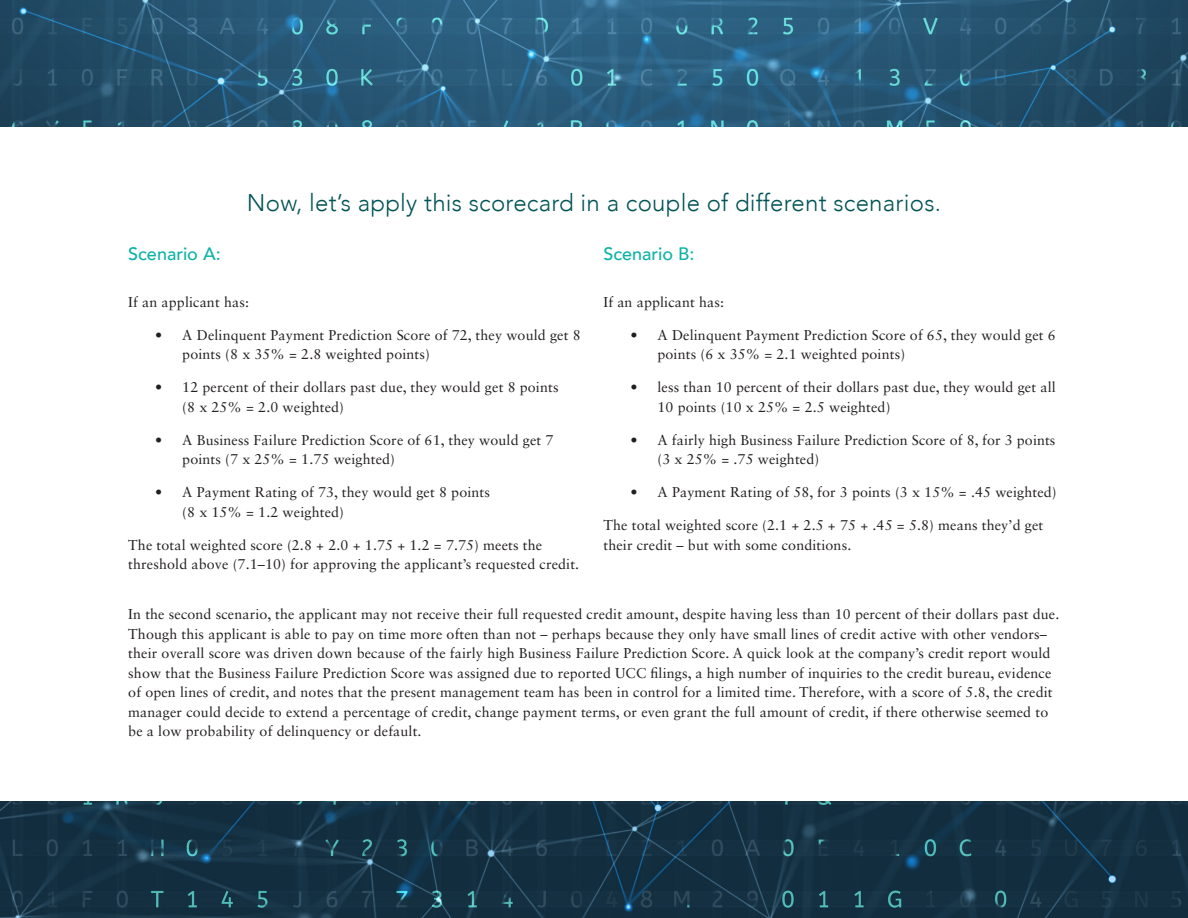
<style>
.page{position:relative;width:1188px;height:918px;background:#fff}
.page>*{position:absolute;margin:0;border:0;box-sizing:border-box;transform-origin:0 0}
.Cover_Subhead{font:300 24px "Avenir";letter-spacing:.01em;color:#005355}
.t1{font:500 18px "Avenir";color:#0db2a7}
.Cover_Subhead-2{font:14.25px/19.5px "Sabon LT Std";letter-spacing:.01em;color:#231f20}
</style>
<div class="page">
<img style="left:0;top:0;width:1188px;height:918px">
<div style="left:1px;top:127px;width:1187px;height:674px;background:#fff"></div>
<p class="Cover_Subhead" style="left:247px;top:188px;width:696px">Now, let’s apply this scorecard in a couple of different scenarios.</p>
<p class="t1" style="left:128px;top:238px;width:94px">Scenario A:</p>
<p class="Cover_Subhead-2" style="left:128px;top:292px;width:122px">If an applicant has:</p>
<p class="Cover_Subhead-2" style="left:182px;top:325px;width:400px;text-indent:-27px">• A Delinquent Payment Prediction Score of 72, they would get 8 points (8 x 35% = 2.8 weighted points)</p>
<p class="Cover_Subhead-2" style="left:182px;top:377px;width:378px;text-indent:-27px">• 12 percent of their dollars past due, they would get 8 points (8 x 25% = 2.0 weighted)</p>
<p class="Cover_Subhead-2" style="left:182px;top:430px;width:373px;text-indent:-27px">• A Business Failure Prediction Score of 61, they would get 7 points (7 x 25% = 1.75 weighted)</p>
<p class="Cover_Subhead-2" style="left:182px;top:482px;width:309px;text-indent:-27px">• A Payment Rating of 73, they would get 8 points (8 x 15% = 1.2 weighted)</p>
<p class="Cover_Subhead-2" style="left:128px;top:535px;width:452px">The total weighted score (2.8 + 2.0 + 1.75 + 1.2 = 7.75) meets the threshold above (7.1–10) for approving the applicant’s requested credit.</p>
<p class="t1" style="left:604px;top:238px;width:93px">Scenario B:</p>
<p class="Cover_Subhead-2" style="left:604px;top:292px;width:122px">If an applicant has:</p>
<p class="Cover_Subhead-2" style="left:658px;top:325px;width:400px;text-indent:-27px">• A Delinquent Payment Prediction Score of 65, they would get 6 points (6 x 35% = 2.1 weighted points)</p>
<p class="Cover_Subhead-2" style="left:658px;top:377px;width:400px;text-indent:-27px">• less than 10 percent of their dollars past due, they would get all<br>10 points (10 x 25% = 2.5 weighted)</p>
<p class="Cover_Subhead-2" style="left:658px;top:430px;width:399px;text-indent:-27px">• A fairly high Business Failure Prediction Score of 8, for 3 points (3 x 25% = .75 weighted)</p>
<p class="Cover_Subhead-2" style="left:631px;top:482px;width:428px">• A Payment Rating of 58, for 3 points (3 x 15% = .45 weighted)</p>
<p class="Cover_Subhead-2" style="left:604px;top:515px;width:441px">The total weighted score (2.1 + 2.5 + 75 + .45 = 5.8) means they’d get their credit – but with some conditions.</p>
<p class="Cover_Subhead-2" style="left:128px;top:605px;width:932px">In the second scenario, the applicant may not receive their full requested credit amount, despite having less than 10 percent of their dollars past due.<br>Though this applicant is able to pay on time more often than not – perhaps because they only have small lines of credit active with other vendors– their overall score was driven down because of the fairly high Business Failure Prediction Score. A quick look at the company’s credit report would show that the Business Failure Prediction Score was assigned due to reported UCC filings, a high number of inquiries to the credit bureau, evidence of open lines of credit, and notes that the present management team has been in control for a limited time. Therefore, with a score of 5.8, the credit manager could decide to extend a percentage of credit, change payment terms, or even grant the full amount of credit, if there otherwise seemed to be a low probability of delinquency or default.</p>
</div>
